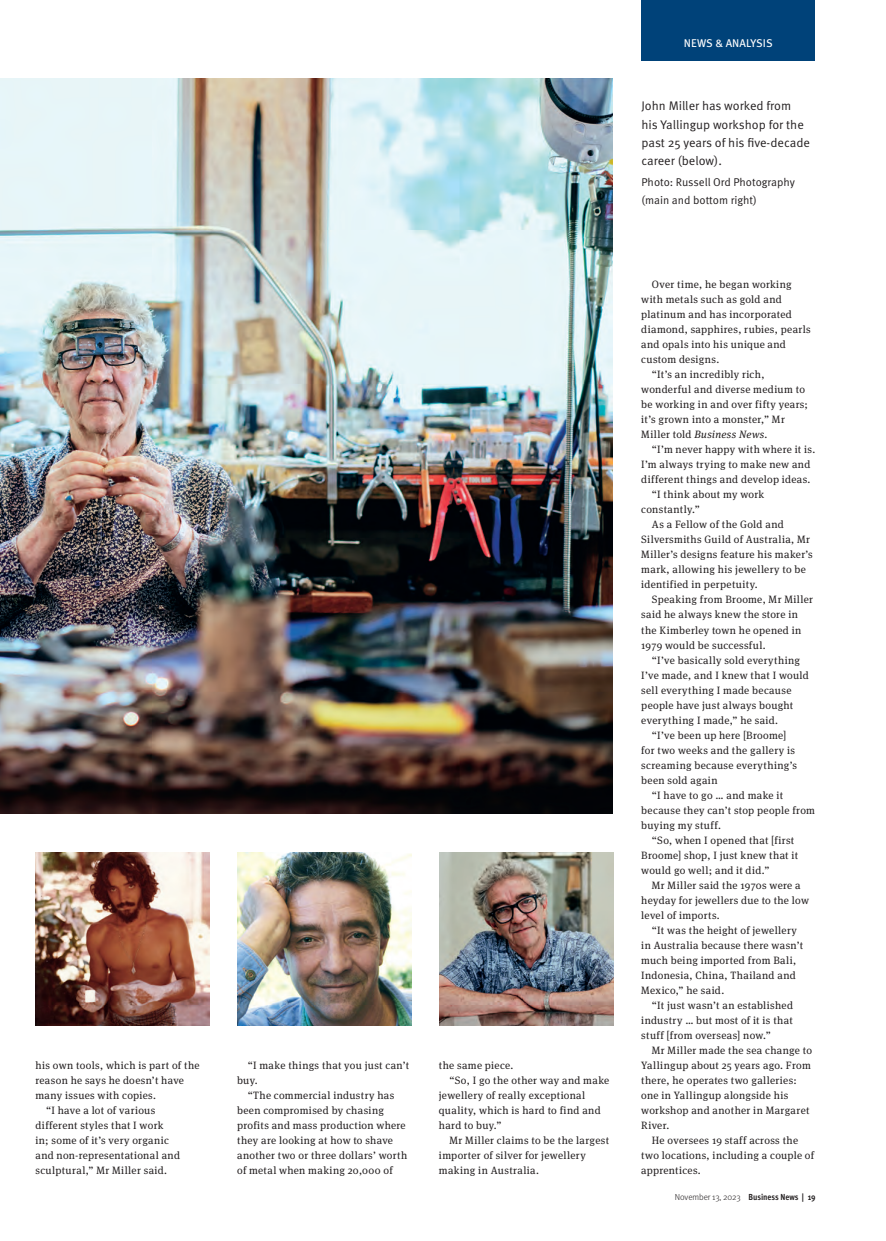
<style>
.page{position:relative;width:886px;height:1241px;background:#fff}
.page>*{position:absolute;margin:0;border:0;box-sizing:border-box;transform-origin:0 0}
.t1{font:12.5px/18.2px "Meta Pro Norm";color:#231f20}
.t2{font:11.25px/18.2px "Meta Pro Norm";color:#231f20}
.t3{font:11.25px "Meta Pro";letter-spacing:.01em;color:#fff}
.t4{font:10.62px/15px "Meta Serif Pro";letter-spacing:.03em;color:#231f20}
.t5{font:italic 10.62px "Meta Serif Pro";letter-spacing:.035em;color:#231f20}
.t6{font:300 8.75px "Meta Pro";letter-spacing:-.01em;color:#231f20}
.s1{font-style:normal}
.s2{font-weight:700;font-stretch:condensed}
</style>
<div class="page">
<div style="left:641px;top:0;width:174px;height:60px;background:#004279"></div>
<img style="left:0;top:78px;width:612px;height:735px">
<img style="left:439px;top:852px;width:174px;height:173px">
<img style="left:237px;top:852px;width:174px;height:173px">
<img style="left:35px;top:852px;width:174px;height:173px">
<p class="t4" style="left:35px;top:1056px;width:166px">his own tools, which is part of the</p>
<p class="t4" style="left:35px;top:1071px;width:150px">reason he says he doesn’t have</p>
<p class="t4" style="left:35px;top:1086px;width:122px">many issues with copies.</p>
<p class="t4" style="left:46px;top:1101px;width:111px">“I have a lot of various</p>
<p class="t4" style="left:35px;top:1116px;width:129px">different styles that I work</p>
<p class="t4" style="left:35px;top:1131px;width:135px">in; some of it’s very organic</p>
<p class="t4" style="left:35px;top:1146px;width:146px">and non-representational and</p>
<p class="t4" style="left:35px;top:1161px;width:133px">sculptural,” Mr Miller said.</p>
<p class="t4" style="left:237px;top:1056px;width:174px;text-indent:11px">“I make things that you just can’t buy.</p>
<p class="t4" style="left:237px;top:1086px;width:172px;text-indent:11px">“The commercial industry has been compromised by chasing profits and mass production where they are looking at how to shave another two or three dollars’ worth of metal when making 20,000 of</p>
<p class="t4" style="left:439px;top:1056px;width:76px">the same piece.</p>
<p class="t4" style="left:449px;top:1071px;width:161px">“So, I go the other way and make</p>
<p class="t4" style="left:439px;top:1086px;width:148px">jewellery of really exceptional</p>
<p class="t4" style="left:439px;top:1101px;width:163px">quality, which is hard to find and</p>
<p class="t4" style="left:439px;top:1116px;width:64px">hard to buy.”</p>
<p class="t4" style="left:449px;top:1131px;width:161px">Mr Miller claims to be the largest</p>
<p class="t4" style="left:439px;top:1146px;width:148px">importer of silver for jewellery</p>
<p class="t4" style="left:439px;top:1161px;width:102px">making in Australia.</p>
<p class="t3" style="left:684px;top:34px;width:90px">NEWS &amp; ANALYSIS</p>
<p class="t1" style="left:641px;top:96px;width:170px">John Miller has worked from his Yallingup workshop for the past 25 years of his five-decade career (below).</p>
<p class="t2" style="left:641px;top:172px;width:155px">Photo: Russell Ord Photography (main and bottom right)</p>
<p class="t4" style="left:652px;top:276px;width:141px">Over time, he began working</p>
<p class="t4" style="left:641px;top:291px;width:142px">with metals such as gold and</p>
<p class="t4" style="left:641px;top:306px;width:152px">platinum and has incorporated</p>
<p class="t4" style="left:641px;top:321px;width:171px">diamond, sapphires, rubies, pearls</p>
<p class="t4" style="left:641px;top:336px;width:146px">and opals into his unique and</p>
<p class="t4" style="left:641px;top:351px;width:79px">custom designs.</p>
<p class="t4" style="left:652px;top:366px;width:114px">“It’s an incredibly rich,</p>
<p class="t4" style="left:641px;top:381px;width:165px">wonderful and diverse medium to</p>
<p class="t4" style="left:641px;top:396px;width:168px">be working in and over fifty years;</p>
<p class="t4" style="left:641px;top:411px;width:145px">it’s grown into a monster,” Mr</p>
<p class="t5" style="left:641px;top:427px;width:128px"><span class="s1">Miller told</span> Business News<span class="s1">.</span></p>
<p class="t4" style="left:652px;top:441px;width:165px">“I’m never happy with where it is.</p>
<p class="t4" style="left:641px;top:456px;width:171px">I’m always trying to make new and</p>
<p class="t4" style="left:641px;top:471px;width:171px">different things and develop ideas.</p>
<p class="t4" style="left:652px;top:486px;width:114px">“I think about my work</p>
<p class="t4" style="left:641px;top:501px;width:60px">constantly.”</p>
<p class="t4" style="left:652px;top:516px;width:133px">As a Fellow of the Gold and</p>
<p class="t4" style="left:641px;top:531px;width:170px">Silversmiths Guild of Australia, Mr</p>
<p class="t4" style="left:641px;top:546px;width:173px">Miller’s designs feature his maker’s</p>
<p class="t4" style="left:641px;top:561px;width:166px">mark, allowing his jewellery to be</p>
<p class="t4" style="left:641px;top:576px;width:118px">identified in perpetuity.</p>
<p class="t4" style="left:652px;top:591px;width:163px">Speaking from Broome, Mr Miller</p>
<p class="t4" style="left:641px;top:606px;width:158px">said he always knew the store in</p>
<p class="t4" style="left:641px;top:621px;width:162px">the Kimberley town he opened in</p>
<p class="t4" style="left:641px;top:636px;width:126px">1979 would be successful.</p>
<p class="t4" style="left:652px;top:651px;width:150px">“I’ve basically sold everything</p>
<p class="t4" style="left:641px;top:666px;width:169px">I’ve made, and I knew that I would</p>
<p class="t4" style="left:641px;top:681px;width:152px">sell everything I made because</p>
<p class="t4" style="left:641px;top:696px;width:154px">people have just always bought</p>
<p class="t4" style="left:641px;top:711px;width:138px">everything I made,” he said.</p>
<p class="t4" style="left:652px;top:726px;width:136px">“I’ve been up here [Broome]</p>
<p class="t4" style="left:641px;top:741px;width:155px">for two weeks and the gallery is</p>
<p class="t4" style="left:641px;top:756px;width:157px">screaming because everything’s</p>
<p class="t4" style="left:641px;top:771px;width:78px">been sold again</p>
<p class="t4" style="left:652px;top:786px;width:133px">“I have to go … and make it</p>
<p class="t4" style="left:641px;top:801px;width:175px">because they can’t stop people from</p>
<p class="t4" style="left:641px;top:816px;width:81px">buying my stuff.</p>
<p class="t4" style="left:652px;top:831px;width:144px">“So, when I opened that [first</p>
<p class="t4" style="left:641px;top:846px;width:158px">Broome] shop, I just knew that it</p>
<p class="t4" style="left:641px;top:861px;width:130px">would go well; and it did.”</p>
<p class="t4" style="left:652px;top:876px;width:150px">Mr Miller said the 1970s were a</p>
<p class="t4" style="left:641px;top:891px;width:169px">heyday for jewellers due to the low</p>
<p class="t4" style="left:641px;top:906px;width:80px">level of imports.</p>
<p class="t4" style="left:652px;top:921px;width:147px">“It was the height of jewellery</p>
<p class="t4" style="left:641px;top:936px;width:163px">in Australia because there wasn’t</p>
<p class="t4" style="left:641px;top:951px;width:156px">much being imported from Bali,</p>
<p class="t4" style="left:641px;top:966px;width:156px">Indonesia, China, Thailand and</p>
<p class="t4" style="left:641px;top:981px;width:84px">Mexico,” he said.</p>
<p class="t4" style="left:652px;top:996px;width:143px">“It just wasn’t an established</p>
<p class="t4" style="left:641px;top:1011px;width:153px">industry … but most of it is that</p>
<p class="t4" style="left:641px;top:1026px;width:131px">stuff [from overseas] now.”</p>
<p class="t4" style="left:652px;top:1041px;width:162px">Mr Miller made the sea change to</p>
<p class="t4" style="left:641px;top:1056px;width:171px">Yallingup about 25 years ago. From</p>
<p class="t4" style="left:641px;top:1071px;width:157px">there, he operates two galleries:</p>
<p class="t4" style="left:641px;top:1086px;width:149px">one in Yallingup alongside his</p>
<p class="t4" style="left:641px;top:1101px;width:170px">workshop and another in Margaret</p>
<p class="t4" style="left:641px;top:1116px;width:30px">River.</p>
<p class="t4" style="left:652px;top:1131px;width:148px">He oversees 19 staff across the</p>
<p class="t4" style="left:641px;top:1146px;width:174px">two locations, including a couple of</p>
<p class="t4" style="left:641px;top:1161px;width:61px">apprentices.</p>
<p class="t6" style="left:675px;top:1190px;width:142px">November 13, 2023 <span class="s2">Business News | 19</span></p>
</div>
